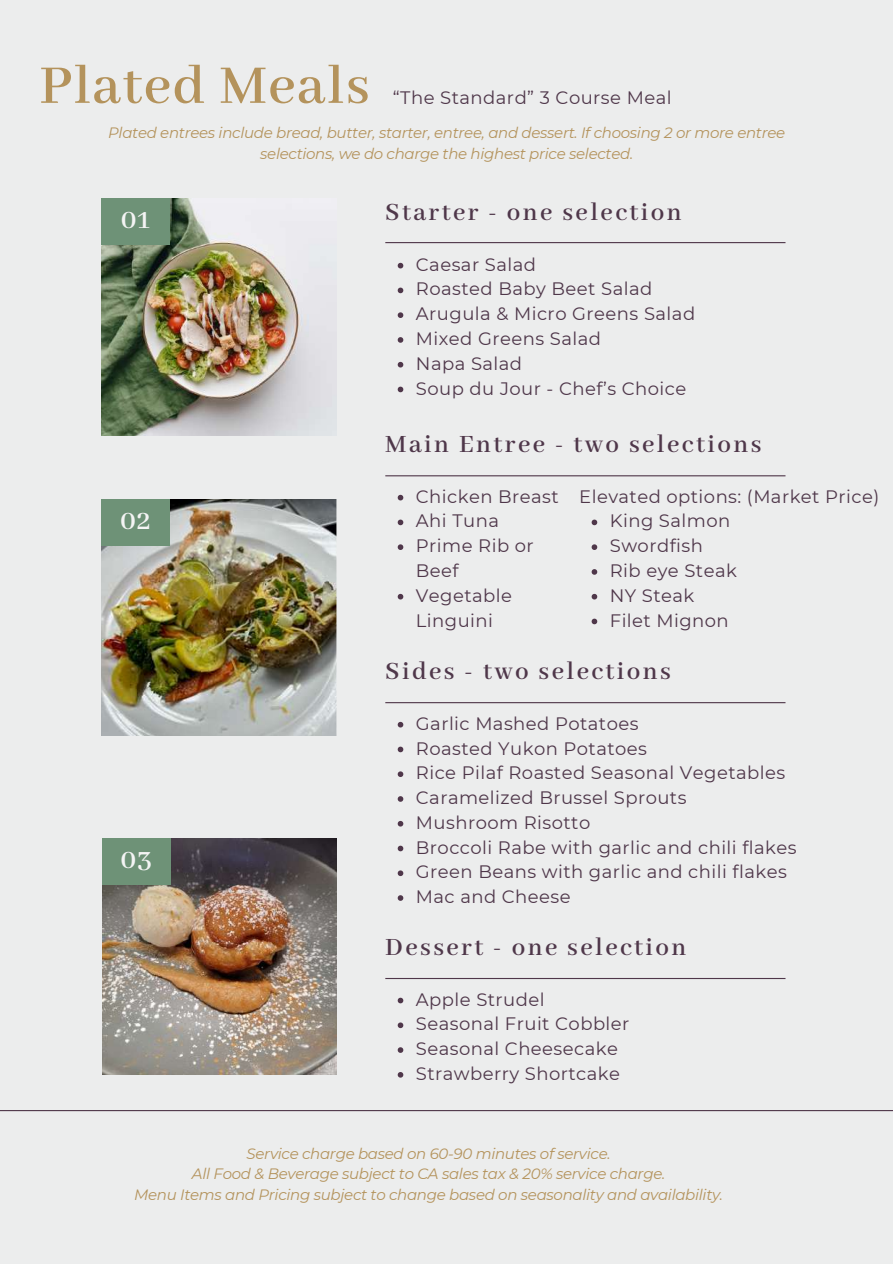
<style>
.page{position:relative;width:893px;height:1264px;background:#fff}
.page>*{position:absolute;margin:0;border:0;box-sizing:border-box;transform-origin:0 0}
.t1{font:600 60px "Abhaya Libre";letter-spacing:.025em;color:#b4935c}
.t2{font:600 30px "Abhaya Libre";color:#f4f4f4}
.t3{font:600 27px "Abhaya Libre";letter-spacing:.09em;color:#4f374a}
.t4{font:18px/24.8px "Montserrat";letter-spacing:.025em;color:#4f374a}
.t5{font:italic 15px/20.2px "Montserrat";letter-spacing:-.02em;color:#b4935c;text-align:center}
</style>
<div class="page">
<div style="left:0;top:0;width:892px;height:1263px;background:#eceded"></div>
<hr style="left:0;top:1109px;width:892px;height:2px;background:#4f374a">
<hr style="left:385px;top:977px;width:400px;height:2px;background:#4f374a">
<hr style="left:385px;top:475px;width:400px;height:1px;background:#4f374a">
<hr style="left:385px;top:242px;width:400px;height:1px;background:#4f374a">
<img style="left:101px;top:199px;width:235px;height:236px">
<img style="left:101px;top:499px;width:235px;height:236px">
<img style="left:102px;top:838px;width:234px;height:236px">
<div style="left:101px;top:198px;width:69px;height:47px;background:#6e9277"></div>
<div style="left:101px;top:499px;width:69px;height:46px;background:#6e9277"></div>
<div style="left:102px;top:838px;width:69px;height:46px;background:#6e9277"></div>
<svg style="left:397px;top:997px;width:6px;height:6px"></svg>
<svg style="left:397px;top:1022px;width:6px;height:6px"></svg>
<svg style="left:397px;top:1047px;width:6px;height:5px"></svg>
<svg style="left:397px;top:1072px;width:6px;height:5px"></svg>
<svg style="left:397px;top:495px;width:6px;height:5px"></svg>
<svg style="left:397px;top:519px;width:6px;height:6px"></svg>
<svg style="left:397px;top:544px;width:6px;height:6px"></svg>
<svg style="left:397px;top:594px;width:6px;height:5px"></svg>
<svg style="left:397px;top:263px;width:6px;height:5px"></svg>
<svg style="left:397px;top:287px;width:6px;height:6px"></svg>
<svg style="left:397px;top:312px;width:6px;height:6px"></svg>
<svg style="left:397px;top:337px;width:6px;height:6px"></svg>
<svg style="left:397px;top:362px;width:6px;height:5px"></svg>
<svg style="left:397px;top:386px;width:6px;height:6px"></svg>
<svg style="left:591px;top:519px;width:6px;height:6px"></svg>
<svg style="left:591px;top:544px;width:6px;height:6px"></svg>
<svg style="left:591px;top:569px;width:6px;height:5px"></svg>
<svg style="left:591px;top:594px;width:6px;height:5px"></svg>
<svg style="left:591px;top:618px;width:6px;height:6px"></svg>
<hr style="left:385px;top:702px;width:400px;height:1px;background:#4f374a">
<svg style="left:397px;top:722px;width:6px;height:5px"></svg>
<svg style="left:397px;top:746px;width:6px;height:6px"></svg>
<svg style="left:397px;top:771px;width:6px;height:6px"></svg>
<svg style="left:397px;top:796px;width:6px;height:5px"></svg>
<svg style="left:397px;top:821px;width:6px;height:5px"></svg>
<svg style="left:397px;top:845px;width:6px;height:6px"></svg>
<svg style="left:397px;top:870px;width:6px;height:6px"></svg>
<svg style="left:397px;top:895px;width:6px;height:5px"></svg>
<h1 class="t1" style="left:39px;top:52px;width:332px">Plated Meals</h1>
<p class="t4" style="left:393px;top:85px;width:280px">“The Standard” 3 Course Meal</p>
<p class="t5" style="left:108px;top:123px;width:678px">Plated entrees include bread, butter, starter, entree, and dessert. If choosing 2 or more entree selections, we do charge the highest price selected.</p>
<h2 class="t2" style="left:121px;top:203px;width:31px">01</h2>
<h2 class="t2" style="left:120px;top:503px;width:32px">02</h2>
<h2 class="t2" style="left:121px;top:842px;width:33px">03</h2>
<h3 class="t3" style="left:385px;top:197px;width:298px">Starter - one selection</h3>
<p class="t4" style="left:416px;top:252px;width:281px">Caesar Salad<br>Roasted Baby Beet Salad<br>Arugula &amp; Micro Greens Salad<br>Mixed Greens Salad<br>Napa Salad<br>Soup du Jour - Chef’s Choice</p>
<h3 class="t3" style="left:385px;top:429px;width:377px">Main Entree - two selections</h3>
<p class="t4" style="left:609px;top:484px;width:271px;text-indent:-31px">Elevated options: (Market Price)<br>King Salmon<br>Swordfish<br>Rib eye Steak<br>NY Steak<br>Filet Mignon</p>
<h3 class="t3" style="left:385px;top:656px;width:287px">Sides - two selections</h3>
<p class="t4" style="left:416px;top:711px;width:382px">Garlic Mashed Potatoes<br>Roasted Yukon Potatoes<br>Rice Pilaf Roasted Seasonal Vegetables<br>Caramelized Brussel Sprouts<br>Mushroom Risotto<br>Broccoli Rabe with garlic and chili flakes<br>Green Beans with garlic and chili flakes<br>Mac and Cheese</p>
<p class="t4" style="left:416px;top:484px;width:144px">Chicken Breast<br>Ahi Tuna<br>Prime Rib or<br>Beef<br>Vegetable<br>Linguini</p>
<h3 class="t3" style="left:385px;top:932px;width:303px">Dessert - one selection</h3>
<p class="t4" style="left:416px;top:986px;width:215px">Apple Strudel<br>Seasonal Fruit Cobbler<br>Seasonal Cheesecake<br>Strawberry Shortcake</p>
<p class="t5" style="left:134px;top:1143px;width:590px">Service charge based on 60-90 minutes of service.<br>All Food &amp; Beverage subject to CA sales tax &amp; 20% service charge.<br>Menu Items and Pricing subject to change based on seasonality and availability.</p>
</div>
